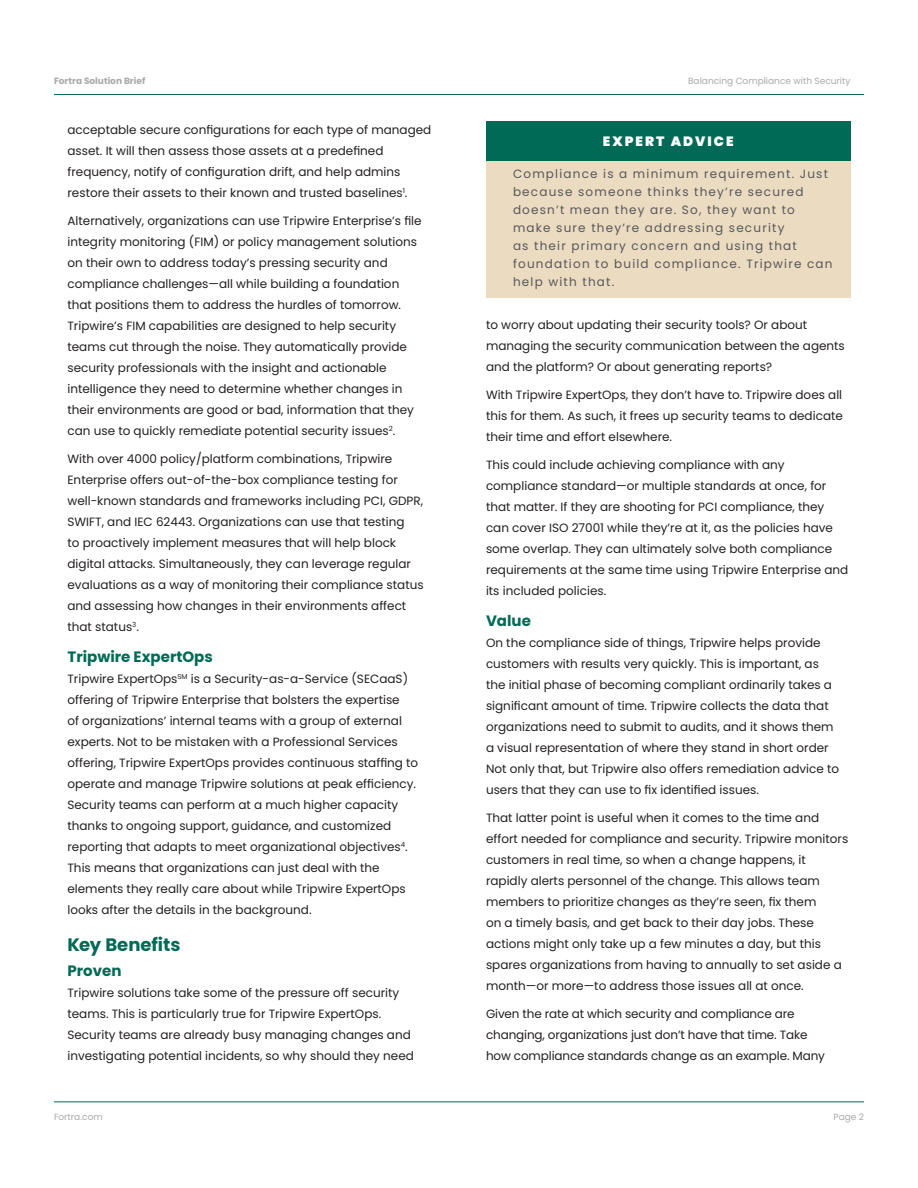
<style>
.page{position:relative;width:918px;height:1188px;background:#fff}
.page>*{position:absolute;margin:0;border:0;box-sizing:border-box;transform-origin:0 0}
.FTA_H1{font:700 18px "Poppins";color:#006a56}
.FTA_H2{font:700 15px "Poppins";color:#006a56}
.Interior_Sidebar_Header__white_on_Forest{font:900 13.5px "Poppins";letter-spacing:.15em;color:#fff}
.FTA_Body{font:12px/21px "Poppins";color:#231f20}
.Interior_Sidebar_Body{font:12px/18px "Poppins";letter-spacing:.1em;color:#57585a}
.t1{font:9px "Poppins";color:#a9a9a9}
.t2{font:700 9px "Poppins";color:#a9a9a9}
</style>
<div class="page">
<hr style="left:54px;top:94px;width:810px;height:1px;background:#006a56">
<hr style="left:54px;top:1101px;width:810px;height:1px;background:#006a56">
<div style="left:486px;top:122px;width:364px;height:176px;background:#ebdbc1"></div>
<div style="left:486px;top:122px;width:364px;height:39px;background:#006a56"></div>
<p class="t2" style="left:54px;top:75px;width:93px">Fortra Solution Brief</p>
<p class="t1" style="left:688px;top:75px;width:164px">Balancing Compliance with Security</p>
<p class="FTA_Body" style="left:68px;top:119px;width:365px">acceptable secure configurations for each type of managed asset. It will then assess those assets at a predefined frequency, notify of configuration drift, and help admins restore their assets to their known and trusted baselines<sup>1</sup>.</p>
<p class="FTA_Body" style="left:68px;top:210px;width:356px">Alternatively, organizations can use Tripwire Enterprise’s file integrity monitoring (FIM) or policy management solutions on their own to address today’s pressing security and compliance challenges—all while building a foundation that positions them to address the hurdles of tomorrow.<br>Tripwire’s FIM capabilities are designed to help security teams cut through the noise. They automatically provide security professionals with the insight and actionable intelligence they need to determine whether changes in their environments are good or bad, information that they can use to quickly remediate potential security issues<sup>2</sup>.</p>
<p class="FTA_Body" style="left:68px;top:448px;width:358px">With over 4000 policy/platform combinations, Tripwire Enterprise offers out-of-the-box compliance testing for well-known standards and frameworks including PCI, GDPR, SWIFT, and IEC 62443. Organizations can use that testing<br>to proactively implement measures that will help block digital attacks. Simultaneously, they can leverage regular evaluations as a way of monitoring their compliance status and assessing how changes in their environments affect that status<sup>3</sup>.</p>
<p class="FTA_H2" style="left:68px;top:648px;width:147px">Tripwire ExpertOps</p>
<p class="FTA_Body" style="left:68px;top:668px;width:352px">Tripwire ExpertOps<sup>SM</sup> is a Security-as-a-Service (SECaaS) offering of Tripwire Enterprise that bolsters the expertise<br>of organizations’ internal teams with a group of external experts. Not to be mistaken with a Professional Services offering, Tripwire ExpertOps provides continuous staffing to operate and manage Tripwire solutions at peak efficiency.<br>Security teams can perform at a much higher capacity thanks to ongoing support, guidance, and customized reporting that adapts to meet organizational objectives<sup>4</sup>.<br>This means that organizations can just deal with the elements they really care about while Tripwire ExpertOps looks after the details in the background.</p>
<p class="FTA_H1" style="left:68px;top:934px;width:114px">Key Benefits</p>
<p class="FTA_H2" style="left:68px;top:962px;width:56px">Proven</p>
<p class="FTA_Body" style="left:68px;top:982px;width:348px">Tripwire solutions take some of the pressure off security teams. This is particularly true for Tripwire ExpertOps.<br>Security teams are already busy managing changes and investigating potential incidents, so why should they need</p>
<p class="Interior_Sidebar_Header__white_on_Forest" style="left:603px;top:134px;width:132px">EXPERT ADVICE</p>
<p class="Interior_Sidebar_Body" style="left:513px;top:165px;width:321px">Compliance is a minimum requirement. Just because someone thinks they’re secured doesn’t mean they are. So, they want to make sure they’re addressing security<br>as their primary concern and using that foundation to build compliance. Tripwire can help with that.</p>
<p class="FTA_Body" style="left:486px;top:314px;width:360px">to worry about updating their security tools? Or about managing the security communication between the agents and the platform? Or about generating reports?</p>
<p class="FTA_Body" style="left:486px;top:384px;width:358px;text-align:justify">With Tripwire ExpertOps, they don’t have to. Tripwire does all this for them. As such, it frees up security teams to dedicate their time and effort elsewhere.</p>
<p class="FTA_Body" style="left:486px;top:454px;width:364px">This could include achieving compliance with any compliance standard—or multiple standards at once, for that matter. If they are shooting for PCI compliance, they can cover ISO 27001 while they’re at it, as the policies have some overlap. They can ultimately solve both compliance requirements at the same time using Tripwire Enterprise and its included policies.</p>
<p class="FTA_H2" style="left:486px;top:612px;width:46px">Value</p>
<p class="FTA_Body" style="left:486px;top:632px;width:355px">On the compliance side of things, Tripwire helps provide customers with results very quickly. This is important, as the initial phase of becoming compliant ordinarily takes a significant amount of time. Tripwire collects the data that organizations need to submit to audits, and it shows them a visual representation of where they stand in short order Not only that, but Tripwire also offers remediation advice to users that they can use to fix identified issues.</p>
<p class="FTA_Body" style="left:486px;top:807px;width:364px">That latter point is useful when it comes to the time and effort needed for compliance and security. Tripwire monitors customers in real time, so when a change happens, it rapidly alerts personnel of the change. This allows team members to prioritize changes as they’re seen, fix them<br>on a timely basis, and get back to their day jobs. These actions might only take up a few minutes a day, but this spares organizations from having to annually to set aside a month—or more—to address those issues all at once.</p>
<p class="FTA_Body" style="left:486px;top:1003px;width:341px">Given the rate at which security and compliance are changing, organizations just don’t have that time. Take how compliance standards change as an example. Many</p>
<p class="t1" style="left:54px;top:1112px;width:50px">Fortra.com</p>
<p class="t1" style="left:833px;top:1112px;width:32px">Page 2</p>
</div>
